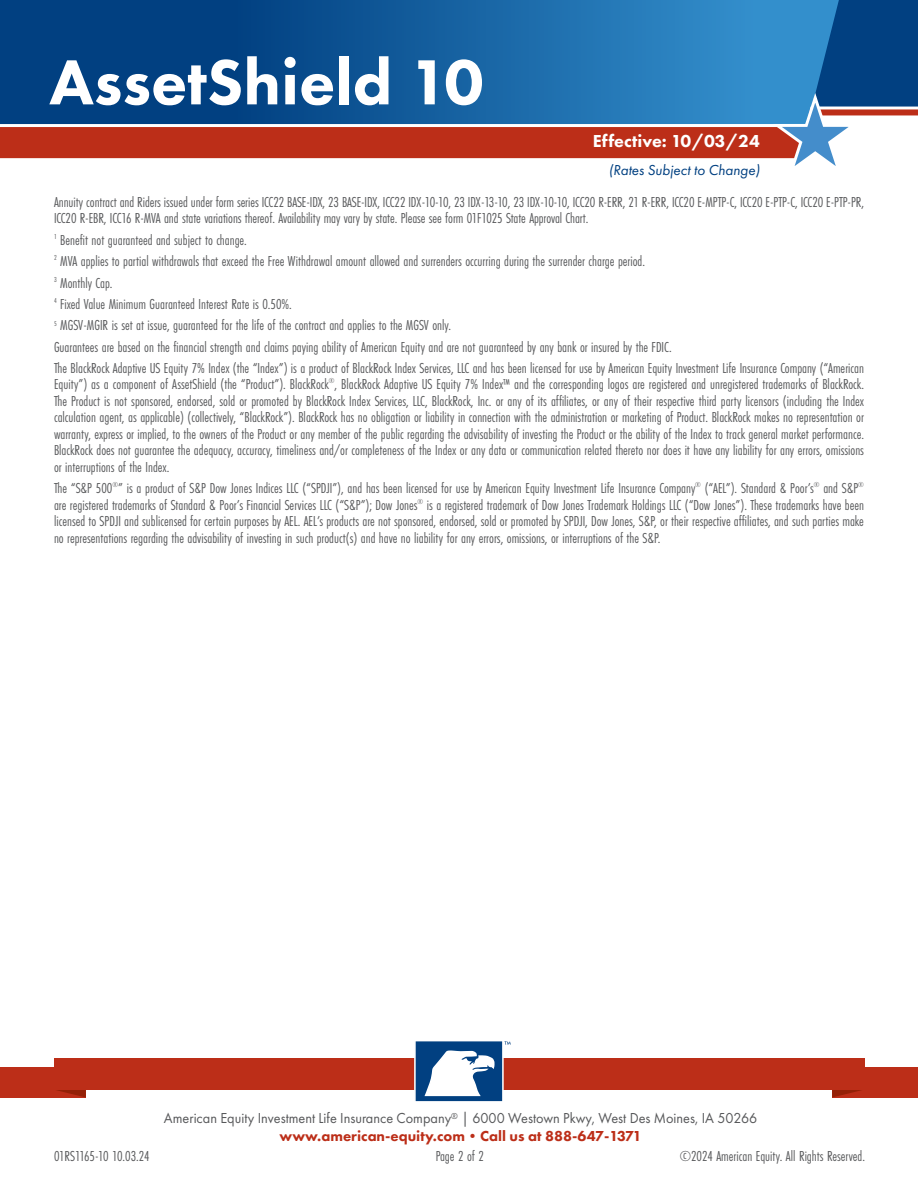
<style>
.page{position:relative;width:918px;height:1188px;background:#fff}
.page>*{position:absolute;margin:0;border:0;box-sizing:border-box;transform-origin:0 0}
.t1{font:800 66px "Futura PT";color:#fff}
.t2{font:800 18px "Futura PT";color:#fff}
.t3{font:15px/16.5px "Futura PT Cond";color:#57585a}
.t4{font:15px/18px "Futura PT";color:#57585a;text-align:center;scale:.95 1}
.t5{font:italic 15px "Futura PT";color:#014081}
.s1{font-weight:800;color:#bc2e18}
</style>
<div class="page">
<div style="left:0;top:109px;width:918px;height:6px;background:#bc2e18"></div>
<div style="left:862px;top:0;width:56px;height:107px;background:#014081"></div>
<div style="left:0;top:0;width:65px;height:88px;background:#014081"></div>
<svg style="left:65px;top:0;width:797px;height:88px;background:#1661a0"></svg>
<svg style="left:0;top:88px;width:862px;height:78px;background:#79677c"></svg>
<div style="left:832px;top:1067px;width:86px;height:31px;background:#bc2e18"></div>
<div style="left:0;top:1067px;width:86px;height:30px;background:#bc2e18"></div>
<svg style="left:56px;top:1090px;width:30px;height:7px"></svg>
<svg style="left:832px;top:1090px;width:30px;height:7px"></svg>
<div style="left:54px;top:1058px;width:810px;height:32px;background:#bc2e18"></div>
<svg style="left:414px;top:1041px;width:97px;height:61px"></svg>
<h1 class="t1" style="left:49px;top:41px;width:436px">AssetShield 10</h1>
<p class="t2" style="left:593px;top:130px;width:168px">Effective: 10/03/24</p>
<p class="t5" style="left:609px;top:161px;width:152px">(Rates Subject to Change)</p>
<p class="t3" style="left:54px;top:194px;width:812px">Annuity contract and Riders issued under form series ICC22 BASE-IDX, 23 BASE-IDX, ICC22 IDX-10-10, 23 IDX-13-10, 23 IDX-10-10, ICC20 R-ERR, 21 R-ERR, ICC20 E-MPTP-C, ICC20 E-PTP-C, ICC20 E-PTP-PR,<br>ICC20 R-EBR, ICC16 R-MVA and state variations thereof. Availability may vary by state. Please see form 01F1025 State Approval Chart.</p>
<p class="t3" style="left:54px;top:229px;width:812px;line-height:21.3px"><sup>1</sup> Benefit not guaranteed and subject to change.<br><sup>2</sup> MVA applies to partial withdrawals that exceed the Free Withdrawal amount allowed and surrenders occurring during the surrender charge period.<br><sup>3</sup> Monthly Cap.<br><sup>4</sup> Fixed Value Minimum Guaranteed Interest Rate is 0.50%.<br><sup>5</sup> MGSV-MGIR is set at issue, guaranteed for the life of the contract and applies to the MGSV only.<br>Guarantees are based on the financial strength and claims paying ability of American Equity and are not guaranteed by any bank or insured by the FDIC.<br>The BlackRock Adaptive US Equity 7% Index (the “Index”) is a product of BlackRock Index Services, LLC and has been licensed for use by American Equity Investment Life Insurance Company (“American</p>
<p class="t3" style="left:54px;top:376px;width:812px;text-align:justify">Equity”) as a component of AssetShield (the “Product”). BlackRock<sup>®</sup>, BlackRock Adaptive US Equity 7% Index™ and the corresponding logos are registered and unregistered trademarks of BlackRock.<br>The Product is not sponsored, endorsed, sold or promoted by BlackRock Index Services, LLC, BlackRock, Inc. or any of its affiliates, or any of their respective third party licensors (including the Index calculation agent, as applicable) (collectively, “BlackRock”). BlackRock has no obligation or liability in connection with the administration or marketing of Product. BlackRock makes no representation or warranty, express or implied, to the owners of the Product or any member of the public regarding the advisability of investing the Product or the ability of the Index to track general market performance.<br>BlackRock does not guarantee the adequacy, accuracy, timeliness and/or completeness of the Index or any data or communication related thereto nor does it have any liability for any errors, omissions or interruptions of the Index.</p>
<p class="t3" style="left:54px;top:480px;width:812px;text-align:justify">The “S&amp;P 500<sup>®</sup>” is a product of S&amp;P Dow Jones Indices LLC (“SPDJI”), and has been licensed for use by American Equity Investment Life Insurance Company<sup>®</sup> (“AEL”). Standard &amp; Poor’s<sup>®</sup> and S&amp;P<sup>® </sup>are registered trademarks of Standard &amp; Poor’s Financial Services LLC (“S&amp;P”); Dow Jones<sup>®</sup> is a registered trademark of Dow Jones Trademark Holdings LLC (“Dow Jones”). These trademarks have been licensed to SPDJI and sublicensed for certain purposes by AEL. AEL’s products are not sponsored, endorsed, sold or promoted by SPDJI, Dow Jones, S&amp;P, or their respective affiliates, and such parties make no representations regarding the advisability of investing in such product(s) and have no liability for any errors, omissions, or interruptions of the S&amp;P.</p>
<p class="t4" style="left:164px;top:1109px;width:626px">American Equity Investment Life Insurance Company<sup>®</sup> | 6000 Westown Pkwy, West Des Moines, IA 50266 <span class="s1">www.american-equity.com•Call us at 888-647-1371</span></p>
<p class="t3" style="left:54px;top:1148px;width:97px">01RS1165-10 10.03.24</p>
<p class="t3" style="left:436px;top:1148px;width:50px">Page 2 of 2</p>
<p class="t3" style="left:680px;top:1148px;width:187px">©2024 American Equity. All Rights Reserved.</p>
</div>
